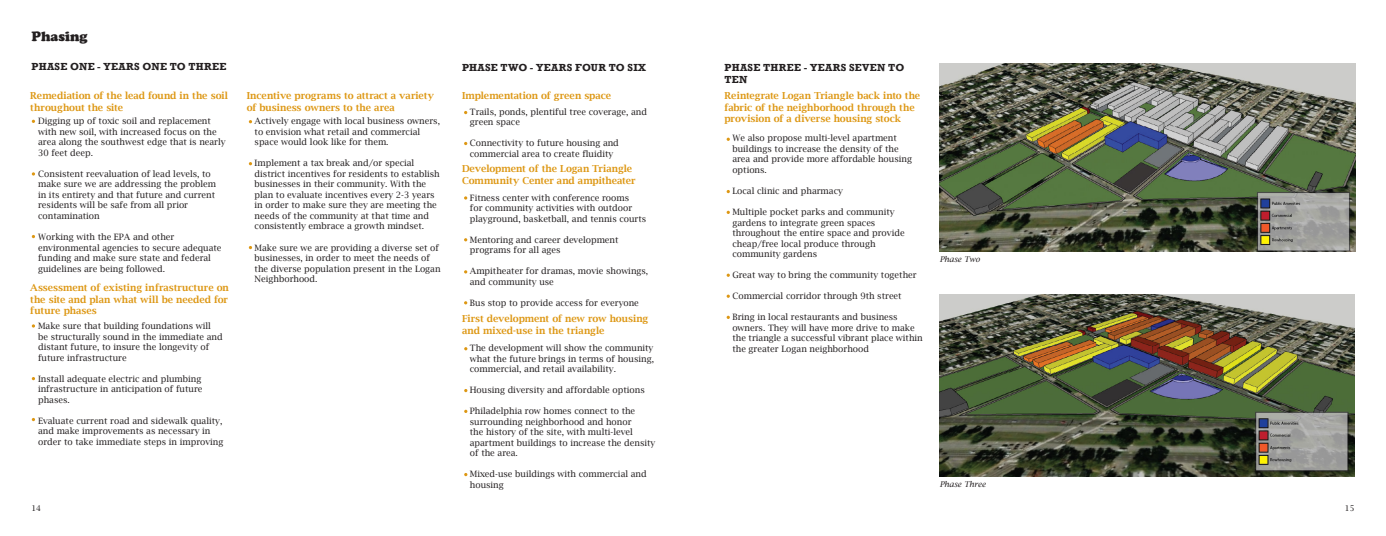
<style>
.page{position:relative;width:1386px;height:536px;background:#fff}
.page>*{position:absolute;margin:0;border:0;box-sizing:border-box;transform-origin:0 0}
.Section_Heading{font:900 14px "Cooper";color:#231f20}
.Subheading{font:700 10.5px/12.6px "Rockwell";letter-spacing:.03em;color:#231f20}
.Sub-Sub_Heading{font:600 9.62px/11.5px "Lucida Bright";letter-spacing:-.01em;color:#dd9713}
.Body_Text{font:8.75px/10.5px "Lucida Bright";color:#231f20}
.Captions_and_Citatio{font:italic 7.88px "Lucida Bright";color:#231f20}
.t1{font:7.88px "Lucida Bright";color:#231f20}
</style>
<div class="page">
<img style="left:940px;top:63px;width:416px;height:188px">
<img style="left:940px;top:294px;width:414px;height:182px">
<p class="Section_Heading" style="left:32px;top:28px;width:58px">Phasing</p>
<p class="Subheading" style="left:32px;top:60px;width:197px">PHASE ONE - YEARS ONE TO THREE</p>
<p class="Subheading" style="left:462px;top:61px;width:186px">PHASE TWO - YEARS FOUR TO SIX</p>
<p class="Subheading" style="left:724px;top:61px;width:181px">PHASE THREE - YEARS SEVEN TO<br>TEN</p>
<p class="Sub-Sub_Heading" style="left:30px;top:90px;width:199px">Remediation of the lead found in the soil throughout the site</p>
<p class="Sub-Sub_Heading" style="left:247px;top:90px;width:189px">Incentive programs to attract a variety of business owners to the area</p>
<p class="Sub-Sub_Heading" style="left:462px;top:90px;width:151px">Implementation of green space</p>
<p class="Body_Text" style="left:470px;top:106px;width:179px">Trails, ponds, plentiful tree coverage, and green space</p>
<p class="Body_Text" style="left:470px;top:138px;width:151px">Connectivity to future housing and commercial area to create fluidity</p>
<p class="Body_Text" style="left:38px;top:116px;width:189px">Digging up of toxic soil and replacement with new soil, with increased focus on the area along the southwest edge that is nearly 30 feet deep.</p>
<p class="Body_Text" style="left:38px;top:168px;width:179px">Consistent reevaluation of lead levels, to make sure we are addressing the problem in its entirety and that future and current residents will be safe from all prior contamination</p>
<p class="Body_Text" style="left:38px;top:231px;width:185px">Working with the EPA and other environmental agencies to secure adequate funding and make sure state and federal guidelines are being followed.</p>
<p class="Body_Text" style="left:255px;top:116px;width:187px">Actively engage with local business owners, to envision what retail and commercial space would look like for them.</p>
<p class="Body_Text" style="left:255px;top:158px;width:187px">Implement a tax break and/or special district incentives for residents to establish businesses in their community. With the plan to evaluate incentives every 2-3 years in order to make sure they are meeting the needs of the community at that time and consistently embrace a growth mindset.</p>
<p class="Body_Text" style="left:255px;top:242px;width:187px">Make sure we are providing a diverse set of businesses, in order to meet the needs of the diverse population present in the Logan Neighborhood.</p>
<p class="Sub-Sub_Heading" style="left:462px;top:163px;width:175px">Development of the Logan Triangle<br>Community Center and ampitheater</p>
<p class="Body_Text" style="left:470px;top:192px;width:178px">Fitness center with conference rooms<br>for community activities with outdoor playground, basketball, and tennis courts</p>
<p class="Body_Text" style="left:470px;top:234px;width:150px">Mentoring and career development programs for all ages</p>
<p class="Body_Text" style="left:470px;top:266px;width:180px">Ampitheater for dramas, movie showings, and community use</p>
<p class="Body_Text" style="left:470px;top:297px;width:171px">Bus stop to provide access for everyone</p>
<p class="Sub-Sub_Heading" style="left:462px;top:313px;width:188px">First development of new row housing and mixed-use in the triangle</p>
<p class="Sub-Sub_Heading" style="left:30px;top:281px;width:200px;text-align:justify">Assessment of existing infrastructure on the site and plan what will be needed for future phases</p>
<p class="Body_Text" style="left:38px;top:320px;width:186px">Make sure that building foundations will be structurally sound in the immediate and distant future, to insure the longevity of future infrastructure</p>
<p class="Body_Text" style="left:38px;top:373px;width:166px">Install adequate electric and plumbing infrastructure in anticipation of future phases.</p>
<p class="Body_Text" style="left:38px;top:415px;width:187px">Evaluate current road and sidewalk quality, and make improvements as necessary in order to take immediate steps in improving</p>
<p class="Body_Text" style="left:470px;top:343px;width:186px;text-align:justify">The development will show the community what the future brings in terms of housing, commercial, and retail availability.</p>
<p class="Body_Text" style="left:470px;top:385px;width:176px">Housing diversity and affordable options</p>
<p class="Body_Text" style="left:470px;top:406px;width:187px">Philadelphia row homes connect to the surrounding neighborhood and honor<br>the history of the site, with multi-level apartment buildings to increase the density of the area.</p>
<p class="Body_Text" style="left:470px;top:469px;width:178px">Mixed-use buildings with commercial and housing</p>
<p class="Sub-Sub_Heading" style="left:724px;top:90px;width:197px">Reintegrate Logan Triangle back into the fabric of the neighborhood through the provision of a diverse housing stock</p>
<p class="Body_Text" style="left:732px;top:133px;width:181px">We also propose multi-level apartment buildings to increase the density of the area and provide more affordable housing options.</p>
<p class="Body_Text" style="left:732px;top:185px;width:112px">Local clinic and pharmacy</p>
<p class="Body_Text" style="left:732px;top:206px;width:174px">Multiple pocket parks and community gardens to integrate green spaces throughout the entire space and provide cheap/free local produce through community gardens</p>
<p class="Body_Text" style="left:732px;top:269px;width:186px">Great way to bring the community together</p>
<p class="Body_Text" style="left:732px;top:290px;width:171px">Commercial corridor through 9th street</p>
<p class="Body_Text" style="left:732px;top:311px;width:192px">Bring in local restaurants and business owners. They will have more drive to make the triangle a successful vibrant place within the greater Logan neighborhood</p>
<p class="Captions_and_Citatio" style="left:940px;top:254px;width:42px">Phase Two</p>
<p class="Captions_and_Citatio" style="left:940px;top:479px;width:48px">Phase Three</p>
<p class="t1" style="left:32px;top:503px;width:11px">14</p>
<p class="t1" style="left:1345px;top:503px;width:11px">15</p>
</div>
